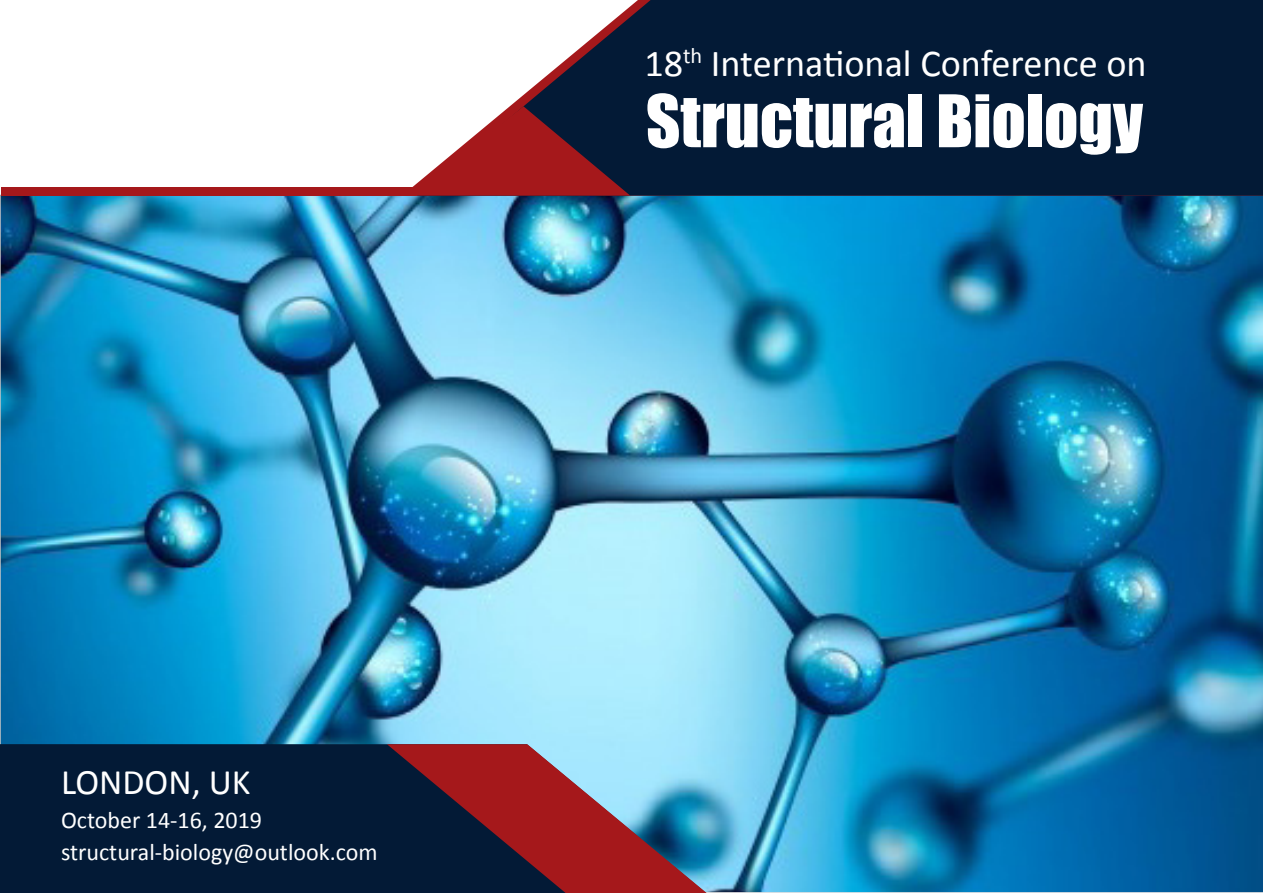
<style>
.page{position:relative;width:1263px;height:893px;background:#fff}
.page>*{position:absolute;margin:0;border:0;box-sizing:border-box;transform-origin:0 0}
.t1{font:66.9px "Impact";color:#fff}
.t2{font:38.25px "Calibri";color:#fff}
.t3{font:36px "Calibri";color:#fff}
.t4{font:24px "Calibri";color:#fff}
</style>
<div class="page">
<img style="left:0;top:195px;width:1263px;height:697px">
<div style="left:510px;top:0;width:753px;height:196px;background:#031a36"></div>
<div style="left:0;top:744px;width:387px;height:149px;background:#031a36"></div>
<svg style="left:387px;top:744px;width:320px;height:149px;background:#694759"></svg>
<svg style="left:412px;top:106px;width:218px;height:90px"></svg>
<div style="left:1px;top:187px;width:416px;height:9px;background:#a5181b"></div>
<p class="t3" style="left:61px;top:759px;width:191px">LONDON, UK</p>
<p class="t4" style="left:61px;top:805px;width:202px">October 14-16, 2019</p>
<p class="t4" style="left:61px;top:836px;width:318px">structural-biology@outlook.com</p>
<p class="t2" style="left:644px;top:39px;width:504px">18<sup>th</sup> International Conference on</p>
<p class="t1" style="left:646px;top:69px;width:499px">Structural Biology</p>
</div>
